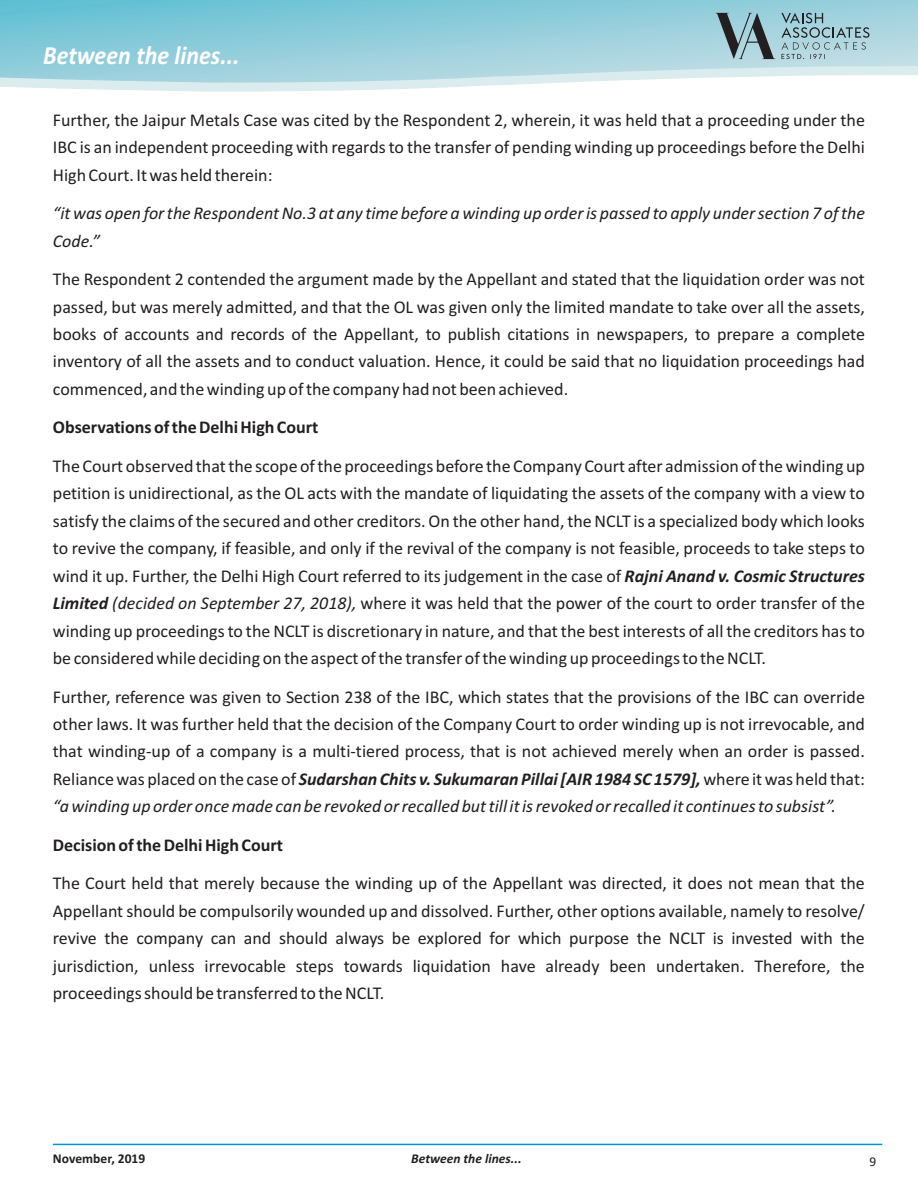
<style>
.page{position:relative;width:918px;height:1188px;background:#fff}
.page>*{position:absolute;margin:0;border:0;box-sizing:border-box;transform-origin:0 0}
.t1{font:italic 700 26.25px "Calibri";color:#fff;scale:.91 1}
.t2{font:18px/27.5px "Calibri";color:#231f20;text-align:justify}
.t3{font:italic 18px/27.5px "Calibri";color:#231f20}
.t4{font:700 18px "Calibri";color:#231f20}
.t5{font:italic 700 13.5px "Calibri";color:#231f20}
.t6{font:700 13.5px "Calibri";color:#231f20}
.t7{font:13.5px "Calibri";color:#231f20}
.s1{font-weight:700;font-style:italic}
.s2{font-style:italic}
</style>
<div class="page">
<svg style="left:0;top:0;width:918px;height:83px;background:#9ad1dd"></svg>
<hr style="left:53px;top:1144px;width:829px;height:1px;background:#0095d9">
<svg style="left:716px;top:13px;width:59px;height:46px;background:#7c9aa1"></svg>
<svg style="left:781px;top:13px;width:88px;height:46px;background:#99bcc5"></svg>
<h1 class="t1" style="left:43px;top:45px;width:217px">Between the lines...</h1>
<p class="t2" style="left:53px;top:108px;width:814px">Further, the Jaipur Metals Case was cited by the Respondent 2, wherein, it was held that a proceeding under the IBC is an independent proceeding with regards to the transfer of pending winding up proceedings before the Delhi High Court. It was held therein:</p>
<p class="t3" style="left:53px;top:201px;width:814px">“it was open for the Respondent No.3 at any time before a winding up order is passed to apply under section 7 of the<br>Code.”</p>
<p class="t2" style="left:53px;top:267px;width:814px">The Respondent 2 contended the argument made by the Appellant and stated that the liquidation order was not passed, but was merely admitted, and that the OL was given only the limited mandate to take over all the assets, books of accounts and records of the Appellant, to publish citations in newspapers, to prepare a complete inventory of all the assets and to conduct valuation. Hence, it could be said that no liquidation proceedings had commenced, and the winding up of the company had not been achieved.</p>
<p class="t4" style="left:53px;top:420px;width:267px">Observations of the Delhi High Court</p>
<p class="t2" style="left:53px;top:454px;width:814px">The Court observed that the scope of the proceedings before the Company Court after admission of the winding up petition is unidirectional, as the OL acts with the mandate of liquidating the assets of the company with a view to satisfy the claims of the secured and other creditors. On the other hand, the NCLT is a specialized body which looks to revive the company, if feasible, and only if the revival of the company is not feasible, proceeds to take steps to wind it up. Further, the Delhi High Court referred to its judgement in the case of <span class="s1">Rajni Anand v. Cosmic Structures Limited</span> <span class="s2">(decided on September 27, 2018),</span> where it was held that the power of the court to order transfer of the winding up proceedings to the NCLT is discretionary in nature, and that the best interests of all the creditors has to be considered while deciding on the aspect of the transfer of the winding up proceedings to the NCLT.</p>
<p class="t2" style="left:53px;top:684px;width:814px">Further, reference was given to Section 238 of the IBC, which states that the provisions of the IBC can override other laws. It was further held that the decision of the Company Court to order winding up is not irrevocable, and that winding-up of a company is a multi-tiered process, that is not achieved merely when an order is passed.<br>Reliance was placed on the case of <span class="s1">Sudarshan Chits v. Sukumaran Pillai [AIR 1984 SC 1579],</span> where it was held that: <span class="s2">“a winding up order once made can be revoked or recalled but till it is revoked or recalled it continues to subsist”.</span></p>
<p class="t4" style="left:53px;top:837px;width:232px">Decision of the Delhi High Court</p>
<p class="t2" style="left:53px;top:871px;width:814px">The Court held that merely because the winding up of the Appellant was directed, it does not mean that the Appellant should be compulsorily wounded up and dissolved. Further, other options available, namely to resolve/ revive the company can and should always be explored for which purpose the NCLT is invested with the jurisdiction, unless irrevocable steps towards liquidation have already been undertaken. Therefore, the proceedings should be transferred to the NCLT.</p>
<p class="t6" style="left:53px;top:1153px;width:94px">November, 2019</p>
<p class="t5" style="left:411px;top:1153px;width:112px">Between the lines...</p>
<p class="t7" style="left:869px;top:1156px;width:8px">9</p>
</div>
